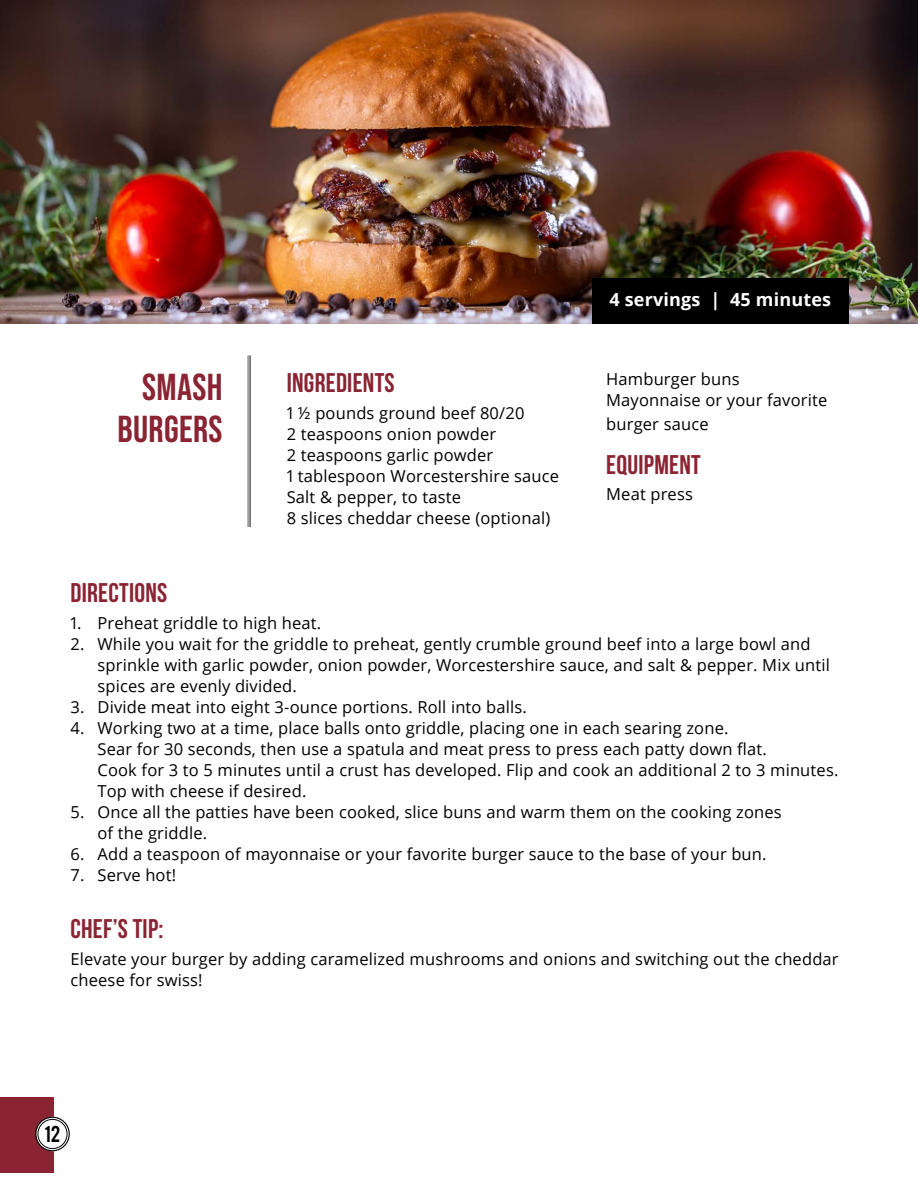
<style>
.page{position:relative;width:918px;height:1188px;background:#fff}
.page>*{position:absolute;margin:0;border:0;box-sizing:border-box;transform-origin:0 0}
.t1{font:37.5px/42px "Bebas Neue";letter-spacing:.01em;color:#8a2433;text-align:right}
.t2{font:700 27px "Bebas Neue";letter-spacing:.01em;color:#8a2433}
.t3{font:700 18px "Open Sans";letter-spacing:.01em;color:#fff}
.t4{font:18px "Bebas";color:#000}
.t5{font:16.5px/21px "Open Sans";letter-spacing:.01em;color:#000}
</style>
<div class="page">
<div style="left:0;top:1097px;width:54px;height:75px;background:#8a2433"></div>
<svg style="left:36px;top:1117px;width:35px;height:34px"></svg>
<div style="left:35px;top:1117px;width:35px;height:34px;border:1px solid #000;border-radius:50%"></div>
<div style="left:38px;top:1119px;width:29px;height:30px;border:1px solid #000;border-radius:50%"></div>
<img style="left:0;top:0;width:918px;height:324px">
<hr style="left:249px;top:355px;width:2px;height:172px;background:#58595b">
<hr style="left:248px;top:355px;width:1px;height:172px;background:#58595b">
<div style="left:592px;top:279px;width:257px;height:45px;background:#000"></div>
<h1 class="t1" style="left:118px;top:366px;width:106px">SMASH<br>BURGERS</h1>
<h2 class="t2" style="left:287px;top:368px;width:109px">INGREDIENTS</h2>
<p class="t5" style="left:287px;top:402px;width:274px">1 ½ pounds ground beef 80/20<br>2 teaspoons onion powder<br>2 teaspoons garlic powder<br>1 tablespoon Worcestershire sauce<br>Salt &amp; pepper, to taste<br>8 slices cheddar cheese (optional)</p>
<p class="t3" style="left:609px;top:287px;width:223px">4 servings | 45 minutes</p>
<p class="t5" style="left:606px;top:368px;width:223px">Hamburger buns<br>Mayonnaise or your favorite</p>
<p class="t5" style="left:606px;top:413px;width:104px">burger sauce</p>
<h2 class="t2" style="left:606px;top:450px;width:96px">EQUIPMENT</h2>
<p class="t5" style="left:606px;top:483px;width:88px">Meat press</p>
<h2 class="t2" style="left:70px;top:578px;width:98px">DIRECTIONS</h2>
<p class="t5" style="left:70px;top:612px;width:252px">1. Preheat griddle to high heat.</p>
<p class="t5" style="left:97px;top:633px;width:734px;text-indent:-27px">2. While you wait for the griddle to preheat, gently crumble ground beef into a large bowl and sprinkle with garlic powder, onion powder, Worcestershire sauce, and salt &amp; pepper. Mix until spices are evenly divided.</p>
<p class="t5" style="left:71px;top:696px;width:458px">3. Divide meat into eight 3-ounce portions. Roll into balls.</p>
<p class="t5" style="left:97px;top:717px;width:742px;text-indent:-27px">4. Working two at a time, place balls onto griddle, placing one in each searing zone.<br>Sear for 30 seconds, then use a spatula and meat press to press each patty down flat.<br>Cook for 3 to 5 minutes until a crust has developed. Flip and cook an additional 2 to 3 minutes.<br>Top with cheese if desired.</p>
<p class="t5" style="left:97px;top:801px;width:686px;text-indent:-27px">5. Once all the patties have been cooked, slice buns and warm them on the cooking zones of the griddle.</p>
<p class="t5" style="left:70px;top:843px;width:698px">6. Add a teaspoon of mayonnaise or your favorite burger sauce to the base of your bun.</p>
<p class="t5" style="left:70px;top:864px;width:107px">7. Serve hot!</p>
<h2 class="t2" style="left:70px;top:914px;width:95px">CHEF’S TIP:</h2>
<p class="t5" style="left:70px;top:948px;width:770px">Elevate your burger by adding caramelized mushrooms and onions and switching out the cheddar cheese for swiss!</p>
<p class="t4" style="left:45px;top:1121px;width:17px">12</p>
</div>
